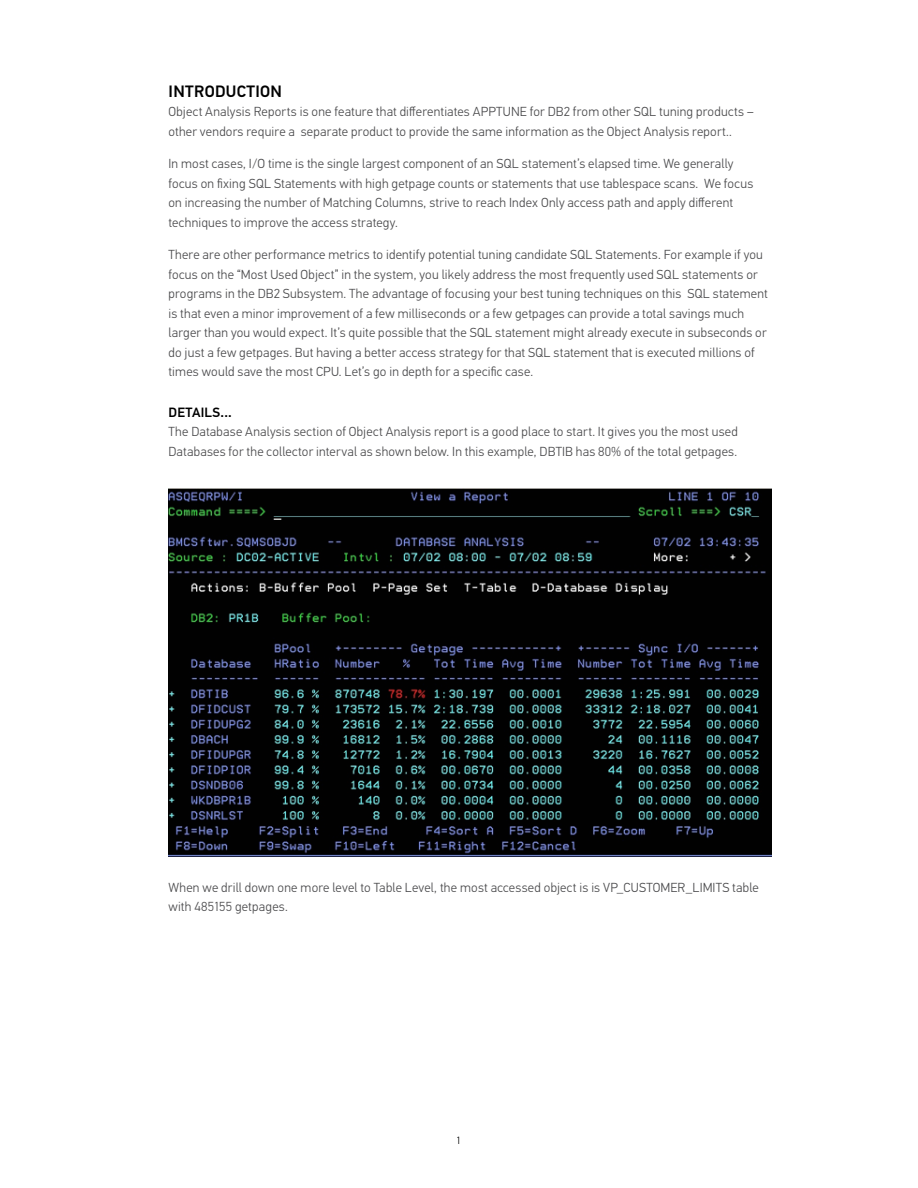
<style>
.page{position:relative;width:918px;height:1188px;background:#fff}
.page>*{position:absolute;margin:0;border:0;box-sizing:border-box;transform-origin:0 0}
.t1{font:500 16.5px "PF Din Text Pro";letter-spacing:.02em;color:#000}
.t2{font:500 13.5px "PF Din Text Pro";letter-spacing:.02em;color:#000}
.t3{font:300 13.2px/19.5px "PF Din Text Pro";letter-spacing:.015em;color:#4b4b4d}
.t4{font:300 10.5px "PF Din Text Pro";color:#000}
</style>
<div class="page">
<img style="left:168px;top:488px;width:603px;height:369px">
<p class="t1" style="left:169px;top:81px;width:16px">INTR</p>
<p class="t1" style="left:205px;top:81px;width:76px">ODUCTION</p>
<p class="t3" style="left:168px;top:102px;width:587px">Object Analysis Reports is one feature that differentiates APPTUNE for DB2 from other SQL tuning products – other vendors require a separate product to provide the same information as the Object Analysis report..</p>
<p class="t3" style="left:168px;top:154px;width:586px">In most cases, I/O time is the single largest component of an SQL statement’s elapsed time. We generally focus on fixing SQL Statements with high getpage counts or statements that use tablespace scans. We focus on increasing the number of Matching Columns, strive to reach Index Only access path and apply different techniques to improve the access strategy.</p>
<p class="t3" style="left:168px;top:245px;width:601px">There are other performance metrics to identify potential tuning candidate SQL Statements. For example if you focus on the “Most Used Object” in the system, you likely address the most frequently used SQL statements or programs in the DB2 Subsystem. The advantage of focusing your best tuning techniques on this SQL statement is that even a minor improvement of a few milliseconds or a few getpages can provide a total savings much larger than you would expect. It’s quite possible that the SQL statement might already execute in subseconds or do just a few getpages. But having a better access strategy for that SQL statement that is executed millions of times would save the most CPU. Let’s go in depth for a specific case.</p>
<p class="t2" style="left:169px;top:404px;width:65px">DETAILS...</p>
<p class="t3" style="left:168px;top:422px;width:571px">The Database Analysis section of Object Analysis report is a good place to start. It gives you the most used<br>Databases for the collector interval as shown below. In this example, DBTIB has 80% of the total getpages.</p>
<p class="t3" style="left:168px;top:877px;width:592px">When we drill down one more level to Table Level, the most accessed object is is VP_CUSTOMER_LIMITS table with 485155 getpages.</p>
<p class="t4" style="left:456px;top:1134px;width:7px">1</p>
</div>
